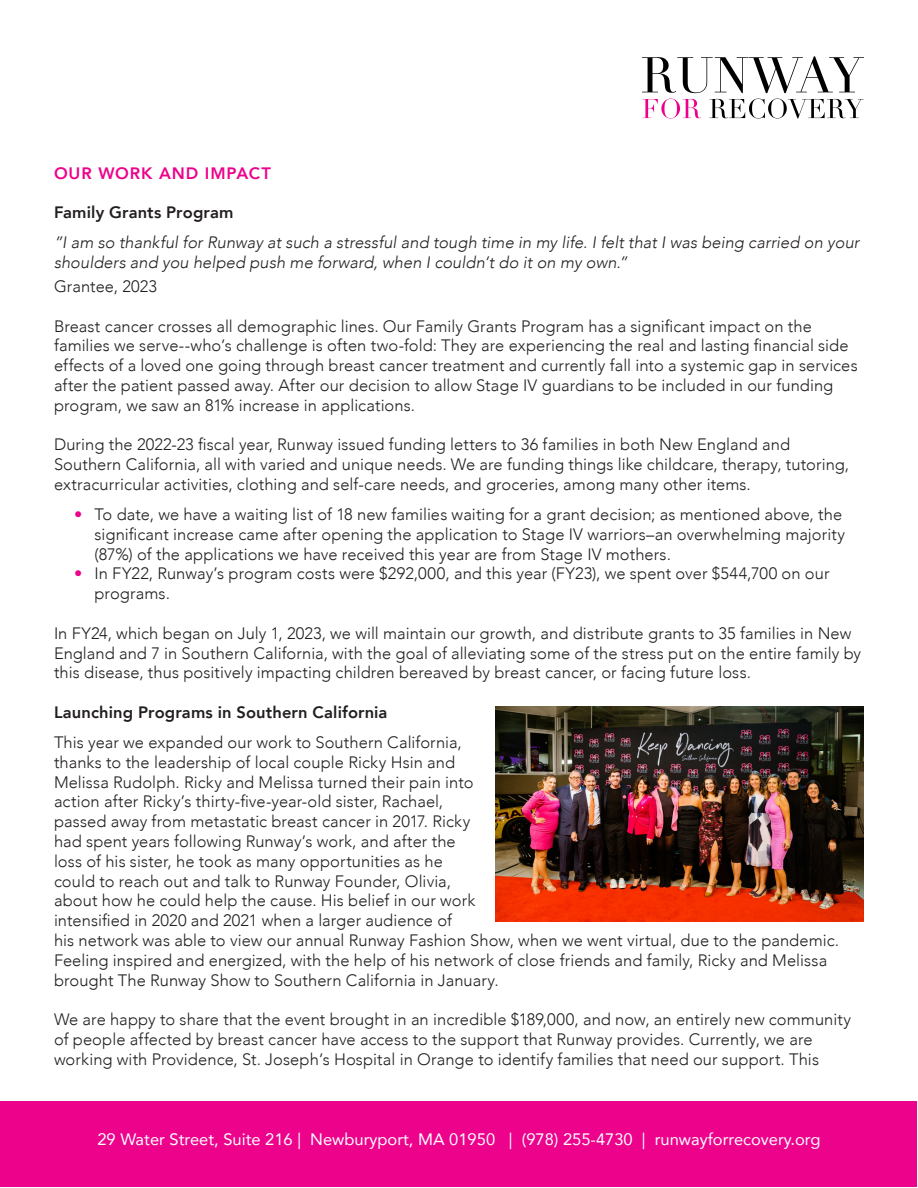
<style>
.page{position:relative;width:918px;height:1188px;background:#fff}
.page>*{position:absolute;margin:0;border:0;box-sizing:border-box;transform-origin:0 0}
.t1{font:300 16.5px/19.8px "Avenir";letter-spacing:.005em;color:#231f20}
.t2{font:italic 300 16.5px/19.8px "Avenir";letter-spacing:.005em;color:#231f20}
.t3{font:16.5px "Avenir";color:#fff}
.t4{font:800 16.5px "Avenir";letter-spacing:.01em;color:#231f20}
.t5{font:800 16.5px "Avenir";letter-spacing:.055em;color:#ed028c}
.s1{color:#ed028c}
</style>
<div class="page">
<div style="left:1px;top:1102px;width:916px;height:85px;background:#ed028c"></div>
<svg style="left:642px;top:56px;width:222px;height:37px"></svg>
<svg style="left:642px;top:99px;width:59px;height:19px"></svg>
<svg style="left:709px;top:99px;width:155px;height:19px"></svg>
<img style="left:495px;top:706px;width:369px;height:216px">
<p class="t5" style="left:54px;top:160px;width:218px">OUR WORK AND IMPACT</p>
<p class="t4" style="left:54px;top:200px;width:181px">Family Grants Program</p>
<p class="t2" style="left:54px;top:233px;width:807px">”I am so thankful for Runway at such a stressful and tough time in my life. I felt that I was being carried on your shoulders and you helped push me forward, when I couldn’t do it on my own.”</p>
<p class="t1" style="left:54px;top:276px;width:104px">Grantee, 2023</p>
<p class="t1" style="left:54px;top:316px;width:805px">Breast cancer crosses all demographic lines. Our Family Grants Program has a significant impact on the families we serve--who’s challenge is often two-fold: They are experiencing the real and lasting financial side effects of a loved one going through breast cancer treatment and currently fall into a systemic gap in services after the patient passed away. After our decision to allow Stage IV guardians to be included in our funding program, we saw an 81% increase in applications.</p>
<p class="t1" style="left:54px;top:435px;width:797px">During the 2022-23 fiscal year, Runway issued funding letters to 36 families in both New England and<br>Southern California, all with varied and unique needs. We are funding things like childcare, therapy, tutoring, extracurricular activities, clothing and self-care needs, and groceries, among many other items.</p>
<p class="t1" style="left:94px;top:504px;width:752px;text-indent:-20px"><span class="s1">•</span> To date, we have a waiting list of 18 new families waiting for a grant decision; as mentioned above, the significant increase came after opening the application to Stage IV warriors–an overwhelming majority (87%) of the applications we have received this year are from Stage IV mothers.</p>
<p class="t1" style="left:94px;top:564px;width:737px;text-indent:-20px"><span class="s1">•</span> In FY22, Runway’s program costs were $292,000, and this year (FY23), we spent over $544,700 on our programs.</p>
<p class="t1" style="left:54px;top:623px;width:809px">In FY24, which began on July 1, 2023, we will maintain our growth, and distribute grants to 35 families in New<br>England and 7 in Southern California, with the goal of alleviating some of the stress put on the entire family by this disease, thus positively impacting children bereaved by breast cancer, or facing future loss.</p>
<p class="t4" style="left:54px;top:699px;width:335px">Launching Programs in Southern California</p>
<p class="t1" style="left:54px;top:732px;width:787px">This year we expanded our work to Southern California,<br>thanks to the leadership of local couple Ricky Hsin and<br>Melissa Rudolph. Ricky and Melissa turned their pain into<br>action after Ricky’s thirty-five-year-old sister, Rachael,<br>passed away from metastatic breast cancer in 2017. Ricky<br>had spent years following Runway’s work, and after the<br>loss of his sister, he took as many opportunities as he<br>could to reach out and talk to Runway Founder, Olivia,<br>about how he could help the cause. His belief in our work<br>intensified in 2020 and 2021 when a larger audience of<br>his network was able to view our annual Runway Fashion Show, when we went virtual, due to the pandemic.<br>Feeling inspired and energized, with the help of his network of close friends and family, Ricky and Melissa brought The Runway Show to Southern California in January.</p>
<p class="t1" style="left:54px;top:1010px;width:799px">We are happy to share that the event brought in an incredible $189,000, and now, an entirely new community of people affected by breast cancer have access to the support that Runway provides. Currently, we are working with Providence, St. Joseph’s Hospital in Orange to identify families that need our support. This</p>
<p class="t3" style="left:97px;top:1126px;width:725px">29 Water Street, Suite 216 | Newburyport, MA 01950 | (978) 255-4730 | runwayforrecovery.org</p>
</div>
